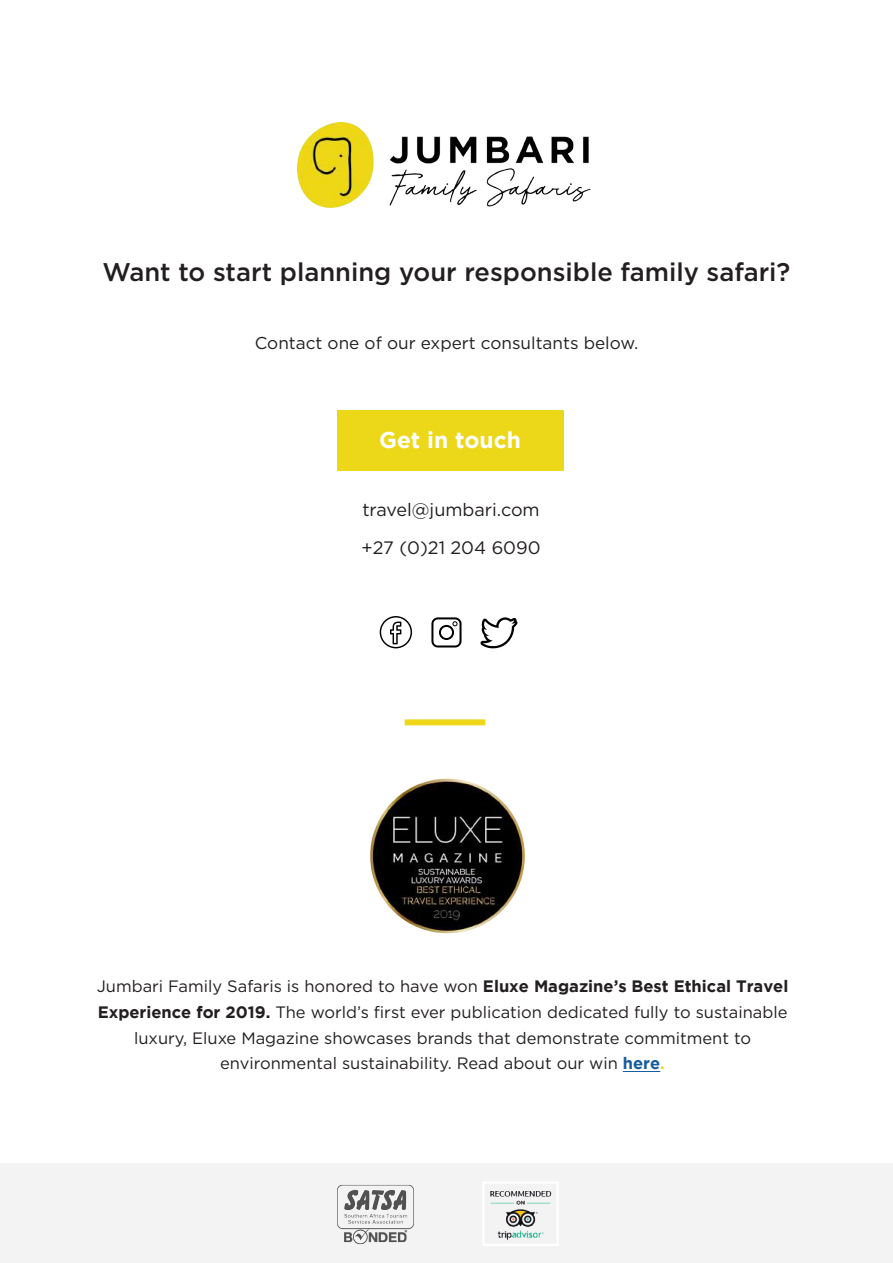
<style>
.page{position:relative;width:893px;height:1263px;background:#fff}
.page>*{position:absolute;margin:0;border:0;box-sizing:border-box;transform-origin:0 0}
.t1{font:500 25.65px "Gotham";color:#231f20}
.t2{font:700 22.65px "Gotham";color:#fff}
.t3{font:18px/38.2px "Gotham";color:#231f20}
.t4{font:17.1px "Gotham";color:#231f20}
.t5{font:16.5px/25.8px "Gotham";color:#231f20;text-align:center}
.s1{font-weight:700}
.s2{font-weight:700;color:#175d9e}
.s3{font-weight:700;color:#ecd718}
</style>
<div class="page">
<div style="left:0;top:1163px;width:893px;height:100px;background:#f3f3f3"></div>
<img style="left:297px;top:123px;width:294px;height:85px">
<div style="left:337px;top:411px;width:226px;height:60px;background:#ecd718"></div>
<svg style="left:480px;top:617px;width:37px;height:31px"></svg>
<svg style="left:431px;top:617px;width:30px;height:30px"></svg>
<svg style="left:380px;top:616px;width:32px;height:32px"></svg>
<img style="left:483px;top:1182px;width:75px;height:63px">
<img style="left:337px;top:1185px;width:77px;height:60px">
<img style="left:370px;top:778px;width:155px;height:156px">
<hr style="left:623px;top:1071px;width:37px;height:1px;background:#175d9e">
<div style="left:405px;top:719px;width:80px;height:6px;background:#eed719"></div>
<h1 class="t1" style="left:103px;top:255px;width:689px">Want to start planning your responsible family safari?</h1>
<p class="t4" style="left:255px;top:332px;width:385px">Contact one of our expert consultants below.</p>
<h2 class="t2" style="left:379px;top:427px;width:143px">Get in touch</h2>
<p class="t3" style="left:361px;top:490px;width:181px">travel@jumbari.com +27 (0)21 204 6090</p>
<p class="t5" style="left:97px;top:973px;width:693px">Jumbari Family Safaris is honored to have won <span class="s1">Eluxe Magazine’s Best Ethical Travel Experience for 2019.</span> The world’s first ever publication dedicated fully to sustainable luxury, Eluxe Magazine showcases brands that demonstrate commitment to environmental sustainability. Read about our win <span class="s2">here</span><span class="s3">.</span></p>
</div>
